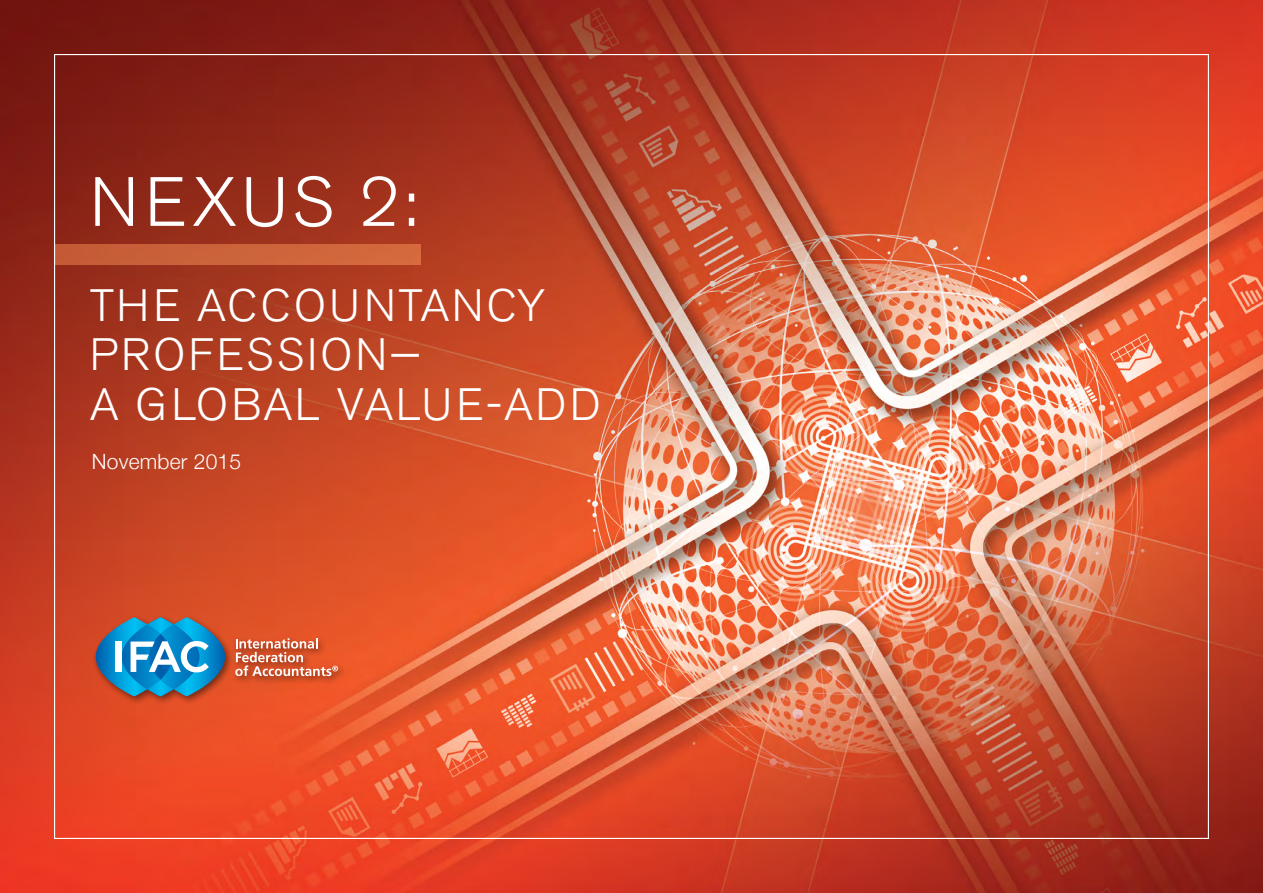
<style>
.page{position:relative;width:1263px;height:893px;background:#fff}
.page>*{position:absolute;margin:0;border:0;box-sizing:border-box;transform-origin:0 0}
.t1{font:300 69px "Akzidenz Grotesk BE";letter-spacing:.06em;color:#fff}
.t2{font:300 45px/49.5px "Akzidenz Grotesk BE";letter-spacing:.07em;color:#fff}
.t3{font:300 21px "Helvetica Neue";letter-spacing:.01em;color:#fff}
</style>
<div class="page">
<img style="left:0;top:0;width:1263px;height:893px">
<div style="left:92px;top:614px;width:255px;height:91px;background:#000;opacity:.48"></div>
<svg style="left:96px;top:617px;width:129px;height:79px;background:#4e8cae"></svg>
<svg style="left:235px;top:638px;width:103px;height:38px;background:#dc795a"></svg>
<div style="left:55px;top:244px;width:366px;height:21px;background:#cc643b"></div>
<h1 class="t1" style="left:90px;top:163px;width:329px">NEXUS 2:</h1>
<p class="t2" style="left:90px;top:281px;width:512px">THE ACCOUNTANCY<br>PROFESSION—<br>A GLOBAL VALUE-ADD</p>
<p class="t3" style="left:92px;top:445px;width:151px">November 2015</p>
</div>
